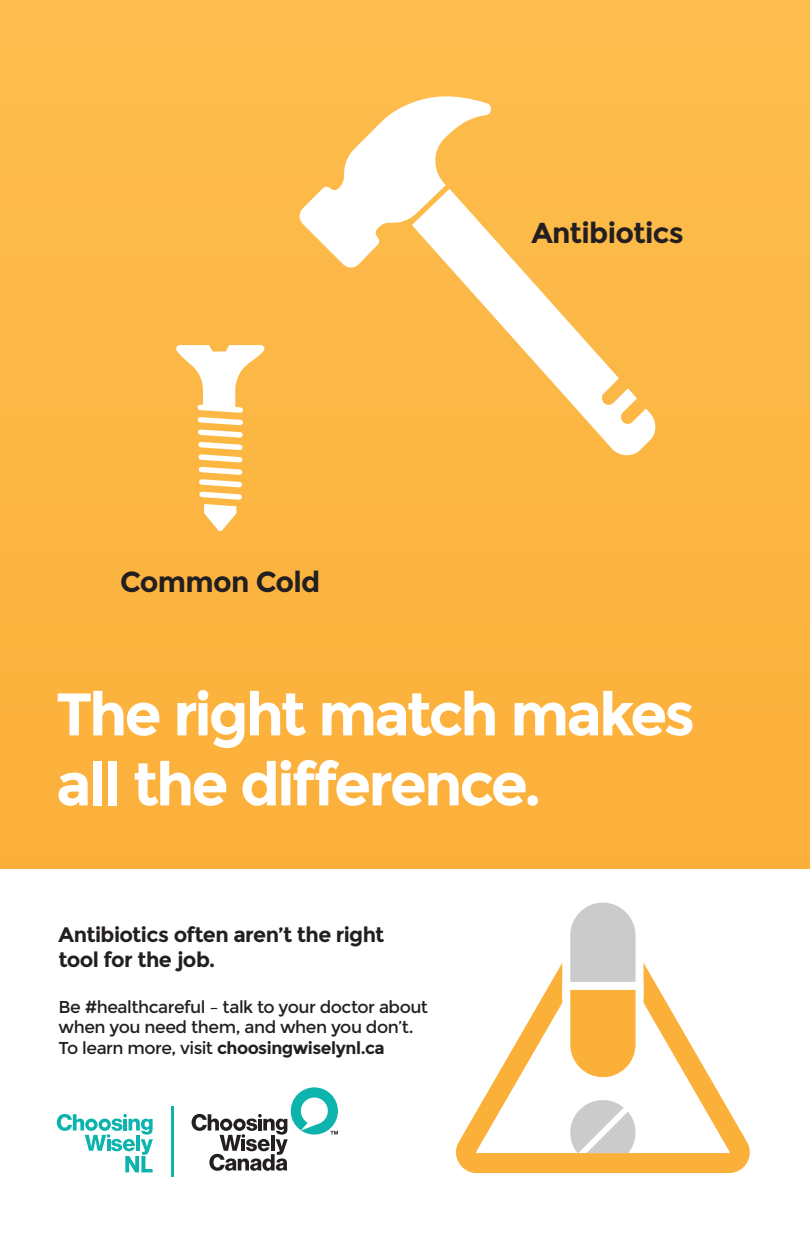
<style>
.page{position:relative;width:810px;height:1242px;background:#fff}
.page>*{position:absolute;margin:0;border:0;box-sizing:border-box;transform-origin:0 0}
.t1{font:700 60px/70px "Montserrat";letter-spacing:-.05em;color:#fff}
.t2{font:700 28.8px "Montserrat";letter-spacing:-.025em;color:#231f20}
.t3{font:700 21px/25.2px "Montserrat";letter-spacing:-.03em;color:#231f20}
.t4{font:17.2px/20.7px "Montserrat";letter-spacing:-.03em;color:#231f20}
.s1{font-weight:700}
</style>
<div class="page">
<svg style="left:192px;top:1087px;width:146px;height:84px"></svg>
<svg style="left:57px;top:1114px;width:96px;height:58px"></svg>
<hr style="left:171px;top:1107px;width:3px;height:70px;background:#0db4ae">
<div style="left:0;top:0;width:810px;height:868px;background:#fcb642"></div>
<svg style="left:456px;top:963px;width:294px;height:211px"></svg>
<svg style="left:562px;top:902px;width:82px;height:183px"></svg>
<svg style="left:570px;top:1100px;width:66px;height:59px"></svg>
<svg style="left:451px;top:237px;width:205px;height:219px"></svg>
<svg style="left:299px;top:96px;width:194px;height:173px"></svg>
<svg style="left:176px;top:345px;width:89px;height:186px"></svg>
<h2 class="t2" style="left:120px;top:565px;width:202px">Common Cold</h2>
<h2 class="t2" style="left:531px;top:215px;width:154px">Antibiotics</h2>
<h1 class="t1" style="left:56px;top:679px;width:641px">The right match makes all the difference.</h1>
<p class="t3" style="left:59px;top:922px;width:327px">Antibiotics often aren’t the right tool for the job.</p>
<p class="t4" style="left:59px;top:996px;width:371px">Be #healthcareful – talk to your doctor about when you need them, and when you don’t.<br>To learn more, visit <span class="s1">choosingwiselynl.ca</span></p>
</div>
